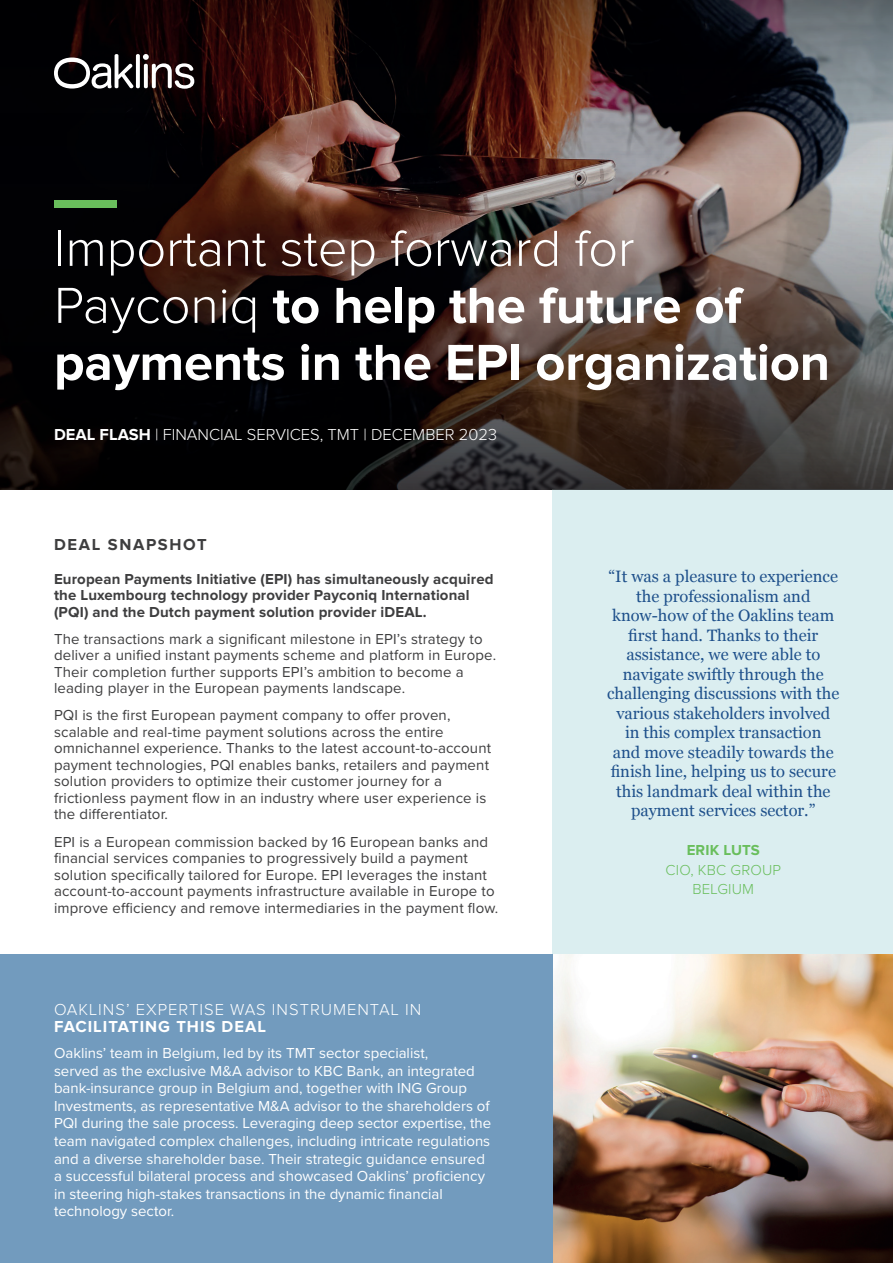
<style>
.page{position:relative;width:893px;height:1263px;background:#fff}
.page>*{position:absolute;margin:0;border:0;box-sizing:border-box;transform-origin:0 0}
.t1{font:700 52.5px/57px "Proxima Nova";letter-spacing:-.005em;color:#fff}
.t2{font:16.5px/19.5px "Georgia";color:#1e508b;text-align:center}
.t3{font:300 16.5px "Proxima Nova";color:#fff}
.t4{font:300 16.5px "Proxima Nova";letter-spacing:.06em;color:#fff}
.t5{font:700 16.5px "Proxima Nova";letter-spacing:.06em;color:#fff}
.t6{font:700 16.5px "Proxima Nova";letter-spacing:.1em;color:#3e3e3f}
.t7{font:15px/16.5px "Proxima Nova";letter-spacing:.01em;color:#3e3e3f}
.t8{font:15px/17.5px "Proxima Nova";color:#fff}
.t9{font:700 15px/16.5px "Proxima Nova";letter-spacing:.01em;color:#3e3e3f}
.t10{font:300 15px/19.5px "Proxima Nova";letter-spacing:.01em;color:#69be5c;text-align:center}
.t11{font:700 15px "Proxima Nova";letter-spacing:.01em;color:#69be5c}
.s1{font-weight:300}
.s2{font-weight:700}
</style>
<div class="page">
<div style="left:553px;top:489px;width:340px;height:466px;background:#dbeef0"></div>
<img style="left:553px;top:955px;width:340px;height:308px">
<div style="left:0;top:955px;width:553px;height:308px;background:#729bbe"></div>
<svg style="left:0;top:0;width:893px;height:111px;background:#281817"></svg>
<img style="left:0;top:111px;width:893px;height:379px">
<svg style="left:54px;top:54px;width:140px;height:35px"></svg>
<div style="left:54px;top:200px;width:63px;height:7px;background:#69be5c"></div>
<h1 class="t1" style="left:54px;top:221px;width:778px"><span class="s1">Important step forward for<br>Payconiq</span> to help the future of payments in the EPI organization</h1>
<p class="t3" style="left:54px;top:426px;width:445px"><span class="s2">DEAL FLASH</span> | FINANCIAL SERVICES, TMT | DECEMBER 2023</p>
<p class="t6" style="left:54px;top:535px;width:154px">DEAL SNAPSHOT</p>
<p class="t9" style="left:54px;top:571px;width:441px">European Payments Initiative (EPI) has simultaneously acquired the Luxembourg technology provider Payconiq International (PQI) and the Dutch payment solution provider iDEAL.</p>
<p class="t7" style="left:54px;top:630px;width:444px">The transactions mark a significant milestone in EPI’s strategy to deliver a unified instant payments scheme and platform in Europe.<br>Their completion further supports EPI’s ambition to become a leading player in the European payments landscape.</p>
<p class="t7" style="left:54px;top:706px;width:439px">PQI is the first European payment company to offer proven, scalable and real-time payment solutions across the entire omnichannel experience. Thanks to the latest account-to-account payment technologies, PQI enables banks, retailers and payment solution providers to optimize their customer journey for a frictionless payment flow in an industry where user experience is the differentiator.</p>
<p class="t7" style="left:54px;top:833px;width:446px">EPI is a European commission backed by 16 European banks and financial services companies to progressively build a payment solution specifically tailored for Europe. EPI leverages the instant account-to-account payments infrastructure available in Europe to improve efficiency and remove intermediaries in the payment flow.</p>
<p class="t4" style="left:54px;top:1001px;width:369px">OAKLINS’ EXPERTISE WAS INSTRUMENTAL IN</p>
<p class="t5" style="left:54px;top:1017px;width:213px">FACILITATING THIS DEAL</p>
<p class="t8" style="left:54px;top:1044px;width:439px">Oaklins’ team in Belgium, led by its TMT sector specialist,<br>served as the exclusive M&amp;A advisor to KBC Bank, an integrated bank-insurance group in Belgium and, together with ING Group Investments, as representative M&amp;A advisor to the shareholders of PQI during the sale process. Leveraging deep sector expertise, the team navigated complex challenges, including intricate regulations and a diverse shareholder base. Their strategic guidance ensured a successful bilateral process and showcased Oaklins’ proficiency in steering high-stakes transactions in the dynamic financial technology sector.</p>
<p class="t2" style="left:607px;top:566px;width:234px">“It was a pleasure to experience the professionalism and know-how of the Oaklins team first hand. Thanks to their assistance, we were able to navigate swiftly through the challenging discussions with the various stakeholders involved in this complex transaction<br>and move steadily towards the finish line, helping us to secure this landmark deal within the payment services sector.”</p>
<p class="t11" style="left:687px;top:842px;width:75px">ERIK LUTS</p>
<p class="t10" style="left:666px;top:861px;width:117px">CIO, KBC GROUP<br>BELGIUM</p>
</div>
